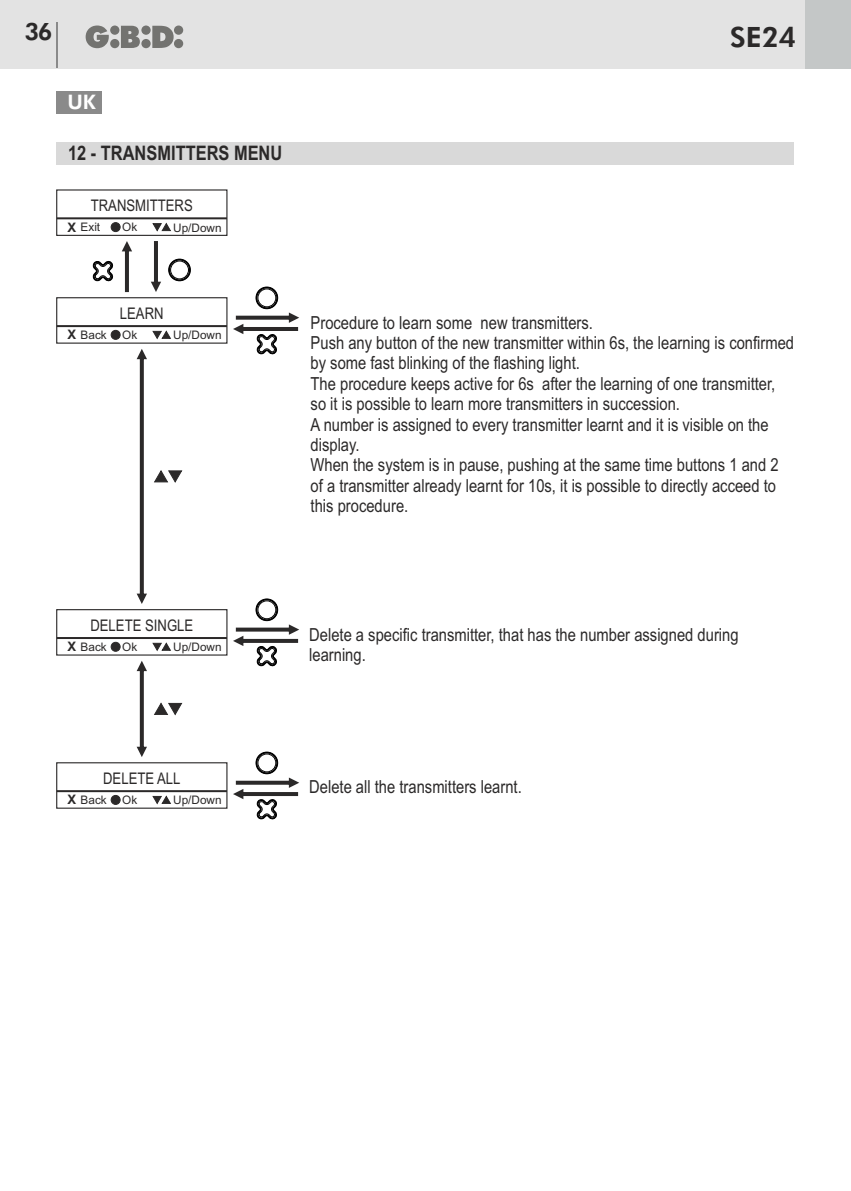
<style>
.page{position:relative;width:851px;height:1191px;background:#fff}
.page>*{position:absolute;margin:0;border:0;box-sizing:border-box;transform-origin:0 0}
.t1{font:800 28px "Futura BT";color:#2b2929}
.t2{font:800 24px "Futura BT";color:#2b2929}
.t3{font:700 20px "Arial Narrow";color:#2b2929}
.t4{font:800 20px "Futura BT";color:#fff}
.t5{font:18px/20.4px "Arial Narrow";color:#2b2929}
.t6{font:16px "Arial Narrow";color:#2b2929}
.t7{font:11.8px "Arial";color:#2b2929}
.s1{font-weight:700;font-size:13px}
</style>
<div class="page">
<div style="left:0;top:0;width:850px;height:68px;background:#e3e3e3"></div>
<svg style="left:86px;top:26px;width:97px;height:22px"></svg>
<hr style="left:56px;top:23px;width:2px;height:45px;background:#8a8a8a">
<div style="left:805px;top:0;width:45px;height:68px;background:#c4c7c7"></div>
<hr style="left:850px;top:0;width:1px;height:68px;background:#c4c7c7">
<div style="left:57px;top:91px;width:45px;height:22px;background:#8a8a8a"></div>
<div style="left:57px;top:142px;width:737px;height:22px;background:#d9d9d9"></div>
<svg style="left:154px;top:470px;width:28px;height:12px"></svg>
<svg style="left:154px;top:702px;width:28px;height:14px"></svg>
<div style="left:255px;top:287px;width:23px;height:22px;border:1px solid #000;border-radius:50%"></div>
<div style="left:256px;top:287px;width:22px;height:22px;border:1px solid #000;border-radius:50%"></div>
<div style="left:257px;top:288px;width:19px;height:19px;border:1px solid #000;border-radius:50%"></div>
<div style="left:256px;top:287px;width:21px;height:21px;border:1px solid #000;border-radius:50%"></div>
<svg style="left:233px;top:312px;width:66px;height:43px"></svg>
<div style="left:255px;top:598px;width:23px;height:23px;border:1px solid #000;border-radius:50%"></div>
<div style="left:256px;top:599px;width:22px;height:21px;border:1px solid #000;border-radius:50%"></div>
<div style="left:257px;top:600px;width:19px;height:19px;border:1px solid #000;border-radius:50%"></div>
<div style="left:256px;top:599px;width:21px;height:21px;border:1px solid #000;border-radius:50%"></div>
<svg style="left:233px;top:624px;width:66px;height:43px"></svg>
<div style="left:255px;top:751px;width:23px;height:23px;border:1px solid #000;border-radius:50%"></div>
<div style="left:256px;top:752px;width:22px;height:21px;border:1px solid #000;border-radius:50%"></div>
<div style="left:257px;top:753px;width:19px;height:19px;border:1px solid #000;border-radius:50%"></div>
<div style="left:256px;top:752px;width:21px;height:21px;border:1px solid #000;border-radius:50%"></div>
<svg style="left:233px;top:777px;width:66px;height:43px"></svg>
<div style="left:56px;top:189px;width:171px;height:47px;border:1px solid #2b2929"></div>
<div style="left:56px;top:297px;width:171px;height:47px;border:1px solid #2b2929"></div>
<div style="left:56px;top:609px;width:171px;height:46px;border:1px solid #2b2929"></div>
<div style="left:56px;top:762px;width:171px;height:46px;border:1px solid #2b2929"></div>
<hr style="left:57px;top:217px;width:170px;height:2px;background:#2b2929">
<hr style="left:57px;top:325px;width:170px;height:2px;background:#2b2929">
<hr style="left:57px;top:637px;width:170px;height:2px;background:#2b2929">
<hr style="left:57px;top:790px;width:170px;height:2px;background:#2b2929">
<svg style="left:152px;top:223px;width:19px;height:9px"></svg>
<svg style="left:152px;top:330px;width:19px;height:10px"></svg>
<svg style="left:152px;top:642px;width:19px;height:9px"></svg>
<svg style="left:152px;top:796px;width:19px;height:9px"></svg>
<div style="left:111px;top:222px;width:9px;height:10px;background:#2b2929;border:1px solid #2b2929;border-radius:50%"></div>
<div style="left:111px;top:330px;width:9px;height:9px;background:#2b2929;border:1px solid #2b2929;border-radius:50%"></div>
<div style="left:111px;top:642px;width:9px;height:9px;background:#2b2929;border:1px solid #2b2929;border-radius:50%"></div>
<div style="left:111px;top:795px;width:9px;height:9px;background:#2b2929;border:1px solid #2b2929;border-radius:50%"></div>
<svg style="left:151px;top:241px;width:10px;height:51px"></svg>
<div style="left:168px;top:259px;width:23px;height:22px;border:1px solid #000;border-radius:50%"></div>
<div style="left:169px;top:259px;width:21px;height:22px;border:1px solid #000;border-radius:50%"></div>
<div style="left:170px;top:260px;width:19px;height:19px;border:1px solid #000;border-radius:50%"></div>
<div style="left:169px;top:259px;width:21px;height:21px;border:1px solid #000;border-radius:50%"></div>
<svg style="left:122px;top:241px;width:10px;height:51px"></svg>
<svg style="left:92px;top:261px;width:22px;height:21px"></svg>
<svg style="left:137px;top:349px;width:10px;height:255px"></svg>
<svg style="left:137px;top:661px;width:10px;height:96px"></svg>
<h2 class="t2" style="left:24px;top:22px;width:29px">36</h2>
<h1 class="t1" style="left:730px;top:26px;width:67px">SE24</h1>
<p class="t4" style="left:67px;top:94px;width:30px">UK</p>
<p class="t3" style="left:68px;top:146px;width:216px">12 - TRANSMITTERS MENU</p>
<p class="t6" style="left:91px;top:199px;width:104px">TRANSMITTERS</p>
<p class="t7" style="left:67px;top:223px;width:34px"><span class="s1">X</span> Exit</p>
<p class="t7" style="left:122px;top:223px;width:17px">Ok</p>
<p class="t7" style="left:173px;top:223px;width:50px">Up/Down</p>
<p class="t7" style="left:67px;top:330px;width:41px"><span class="s1">X</span> Back</p>
<p class="t6" style="left:120px;top:307px;width:45px">LEARN</p>
<p class="t7" style="left:122px;top:330px;width:17px">Ok</p>
<p class="t7" style="left:173px;top:331px;width:50px">Up/Down</p>
<p class="t6" style="left:90px;top:619px;width:104px">DELETE SINGLE</p>
<p class="t7" style="left:67px;top:642px;width:41px"><span class="s1">X</span> Back</p>
<p class="t7" style="left:122px;top:642px;width:17px">Ok</p>
<p class="t7" style="left:173px;top:642px;width:50px">Up/Down</p>
<p class="t6" style="left:103px;top:772px;width:79px">DELETE ALL</p>
<p class="t7" style="left:67px;top:795px;width:41px"><span class="s1">X</span> Back</p>
<p class="t7" style="left:122px;top:795px;width:17px">Ok</p>
<p class="t7" style="left:173px;top:795px;width:50px">Up/Down</p>
<p class="t5" style="left:310px;top:314px;width:485px">Procedure to learn some new transmitters.<br>Push any button of the new transmitter within 6s, the learning is confirmed by some fast blinking of the flashing light.<br>The procedure keeps active for 6s after the learning of one transmitter, so it is possible to learn more transmitters in succession.<br>A number is assigned to every transmitter learnt and it is visible on the display.<br>When the system is in pause, pushing at the same time buttons 1 and 2 of a transmitter already learnt for 10s, it is possible to directly acceed to this procedure.</p>
<p class="t5" style="left:309px;top:626px;width:431px">Delete a specific transmitter, that has the number assigned during learning.</p>
<p class="t5" style="left:309px;top:778px;width:214px">Delete all the transmitters learnt.</p>
</div>
